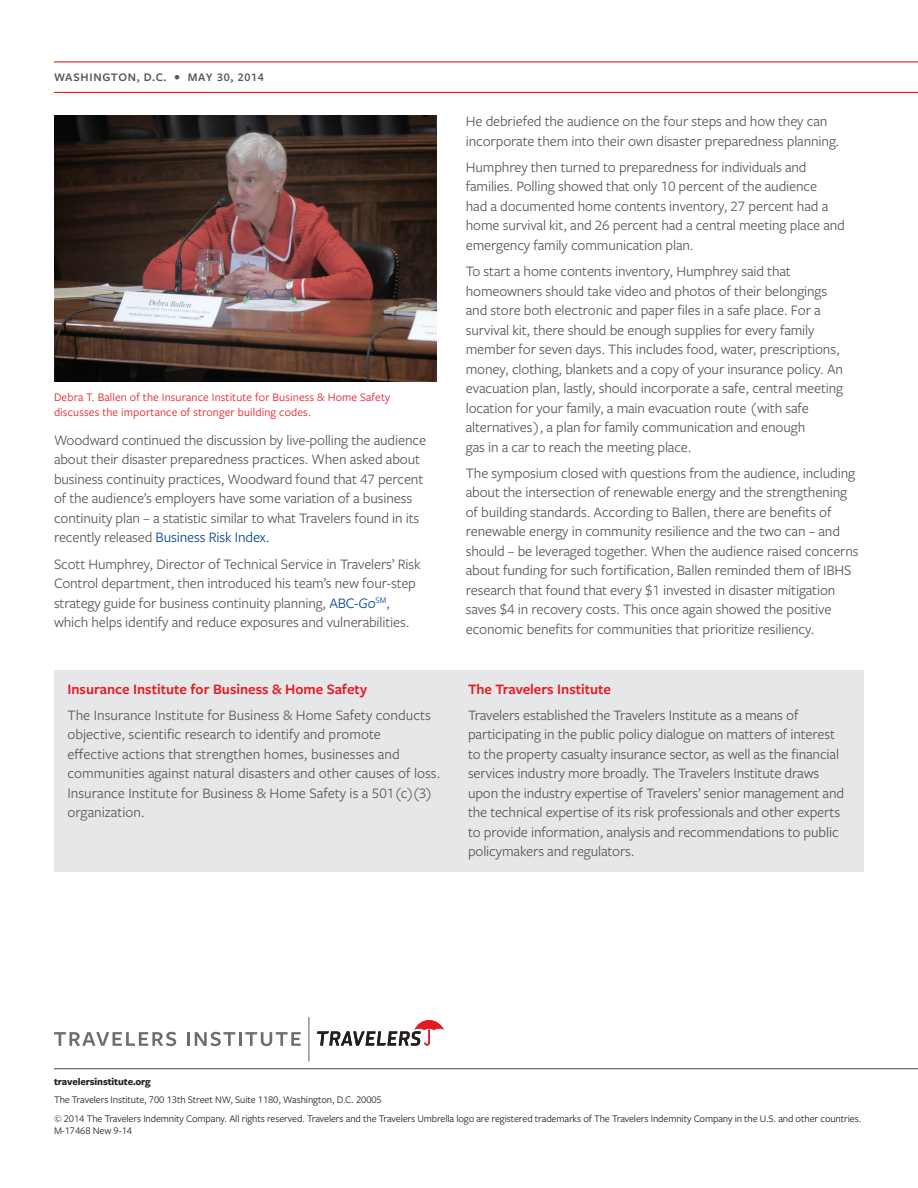
<style>
.page{position:relative;width:918px;height:1188px;background:#fff}
.page>*{position:absolute;margin:0;border:0;box-sizing:border-box;transform-origin:0 0}
.Body_copy{font:15px/19.5px "Freight Sans Pro";letter-spacing:-.01em;color:#57585a}
.t1{font:600 15px "Freight Sans Pro";color:#e51a23}
.Body_copy-2{font:12px/15px "Freight Sans Pro";letter-spacing:.01em;color:#e51a23}
.Sub-title_1_line{font:600 12px "Freight Sans Pro";letter-spacing:.06em;color:#57585a}
.Disclaimer{font:10.5px/12px "Freight Sans Pro";letter-spacing:-.01em;color:#231f20}
.Disclaimer-2{font:700 10.5px "Freight Sans Pro";letter-spacing:-.01em;color:#231f20}
.s1{color:#014990}
.s2{font-style:italic;color:#014990}
</style>
<div class="page">
<div style="left:54px;top:670px;width:810px;height:202px;background:#e6e7e9"></div>
<hr style="left:54px;top:61px;width:864px;height:1px;background:#e51a23">
<hr style="left:54px;top:92px;width:864px;height:1px;background:#e51a23">
<img style="left:54px;top:116px;width:382px;height:266px">
<hr style="left:54px;top:1068px;width:864px;height:1px;background:#57585a">
<svg style="left:317px;top:1020px;width:127px;height:26px"></svg>
<hr style="left:308px;top:1017px;width:1px;height:44px;background:#6c6d70">
<svg style="left:54px;top:1032px;width:122px;height:14px"></svg>
<hr style="left:187px;top:1032px;width:3px;height:14px;background:#6c6d70">
<svg style="left:195px;top:1032px;width:40px;height:14px"></svg>
<hr style="left:239px;top:1032px;width:3px;height:14px;background:#6c6d70">
<svg style="left:245px;top:1032px;width:56px;height:14px"></svg>
<p class="Sub-title_1_line" style="left:54px;top:69px;width:211px">WASHINGTON, D.C. • MAY 30, 2014</p>
<p class="Body_copy-2" style="left:54px;top:389px;width:338px">Debra T. Ballen of the Insurance Institute for Business &amp; Home Safety discusses the importance of stronger building codes.</p>
<p class="Body_copy" style="left:54px;top:430px;width:374px">Woodward continued the discussion by live-polling the audience about their disaster preparedness practices. When asked about business continuity practices, Woodward found that 47 percent of the audience’s employers have some variation of a business continuity plan – a statistic similar to what Travelers found in its recently released <span class="s1">Business Risk Index.</span></p>
<p class="Body_copy" style="left:54px;top:553px;width:368px">Scott Humphrey, Director of Technical Service in Travelers’ Risk Control department, then introduced his team’s new four-step strategy guide for business continuity planning, <span class="s1">ABC-</span><span class="s2">Go</span><sup>SM</sup>, which helps identify and reduce exposures and vulnerabilities.</p>
<p class="t1" style="left:68px;top:678px;width:301px">Insurance Institute for Business &amp; Home Safety</p>
<p class="Body_copy" style="left:68px;top:705px;width:375px">The Insurance Institute for Business &amp; Home Safety conducts objective, scientific research to identify and promote<br>effective actions that strengthen homes, businesses and communities against natural disasters and other causes of loss.<br>Insurance Institute for Business &amp; Home Safety is a 501(c)(3) organization.</p>
<p class="Body_copy" style="left:466px;top:111px;width:375px">He debriefed the audience on the four steps and how they can incorporate them into their own disaster preparedness planning.</p>
<p class="Body_copy" style="left:466px;top:157px;width:381px">Humphrey then turned to preparedness for individuals and families. Polling showed that only 10 percent of the audience<br>had a documented home contents inventory, 27 percent had a home survival kit, and 26 percent had a central meeting place and emergency family communication plan.</p>
<p class="Body_copy" style="left:466px;top:261px;width:379px">To start a home contents inventory, Humphrey said that homeowners should take video and photos of their belongings and store both electronic and paper files in a safe place. For a survival kit, there should be enough supplies for every family member for seven days. This includes food, water, prescriptions, money, clothing, blankets and a copy of your insurance policy. An evacuation plan, lastly, should incorporate a safe, central meeting location for your family, a main evacuation route (with safe alternatives), a plan for family communication and enough<br>gas in a car to reach the meeting place.</p>
<p class="Body_copy" style="left:466px;top:463px;width:394px">The symposium closed with questions from the audience, including about the intersection of renewable energy and the strengthening of building standards. According to Ballen, there are benefits of renewable energy in community resilience and the two can – and should – be leveraged together. When the audience raised concerns about funding for such fortification, Ballen reminded them of IBHS research that found that every $1 invested in disaster mitigation saves $4 in recovery costs. This once again showed the positive economic benefits for communities that prioritize resiliency.</p>
<p class="t1" style="left:468px;top:678px;width:145px">The Travelers Institute</p>
<p class="Body_copy" style="left:468px;top:705px;width:378px">Travelers established the Travelers Institute as a means of participating in the public policy dialogue on matters of interest to the property casualty insurance sector, as well as the financial services industry more broadly. The Travelers Institute draws upon the industry expertise of Travelers’ senior management and the technical expertise of its risk professionals and other experts to provide information, analysis and recommendations to public policymakers and regulators.</p>
<p class="Disclaimer-2" style="left:54px;top:1074px;width:98px">travelersinstitute.org</p>
<p class="Disclaimer" style="left:54px;top:1093px;width:329px">The Travelers Institute, 700 13th Street NW, Suite 1180, Washington, D.C. 20005</p>
<p class="Disclaimer" style="left:54px;top:1112px;width:809px">© 2014 The Travelers Indemnity Company. All rights reserved. Travelers and the Travelers Umbrella logo are registered trademarks of The Travelers Indemnity Company in the U.S. and other countries.<br>M-17468 New 9-14</p>
</div>
